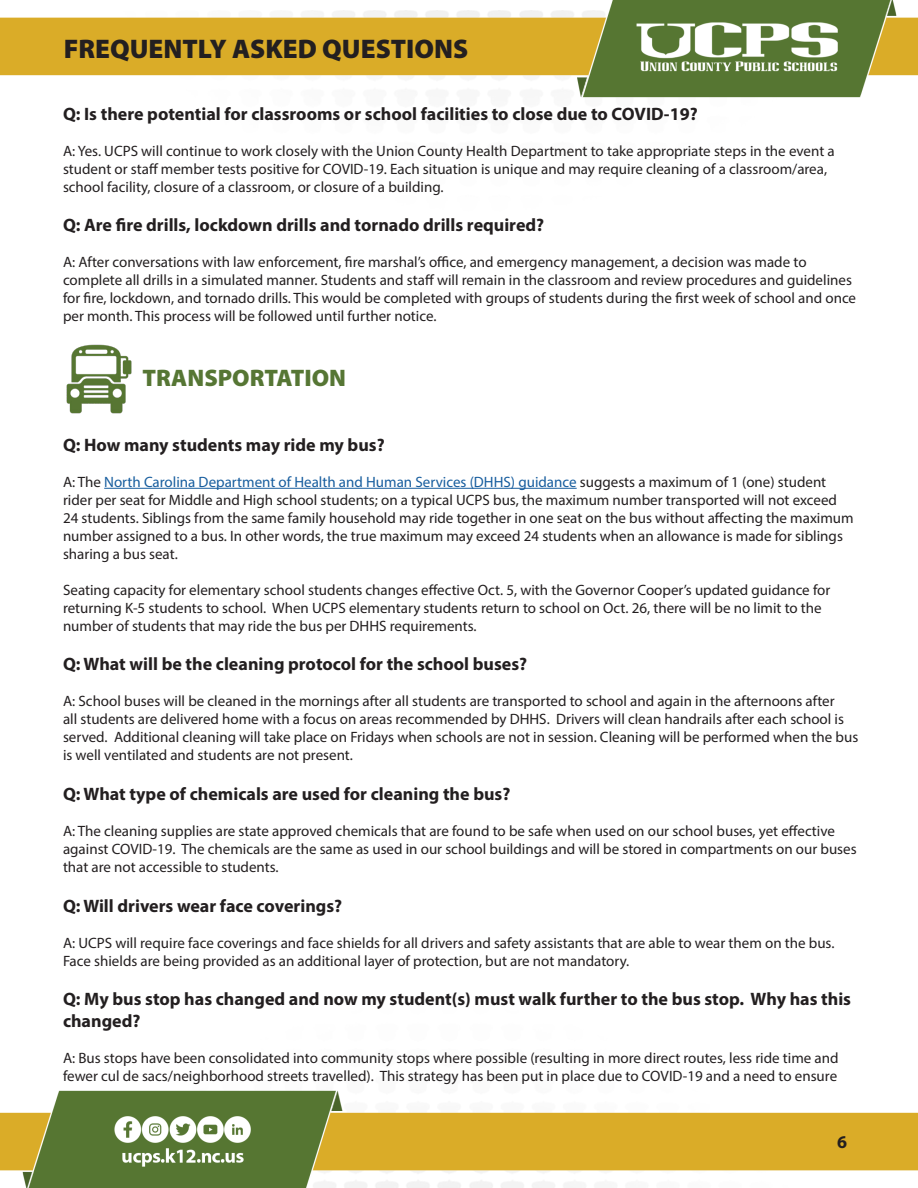
<style>
.page{position:relative;width:918px;height:1188px;background:#fff}
.page>*{position:absolute;margin:0;border:0;box-sizing:border-box;transform-origin:0 0}
.t1{font:900 27px "Myriad Pro";color:#231f20}
.t2{font:900 24px "Myriad Pro";color:#567634}
.t3{font:700 18px/21.6px "Myriad Pro";color:#231f20}
.t4{font:15px/18px "Myriad Pro";color:#231f20}
.t5{font:15px "Myriad Pro";color:#175d9e}
.s1{color:#231f20}
</style>
<div class="page">
<img style="left:0;top:0;width:918px;height:1188px">
<hr style="left:104px;top:488px;width:473px;height:1px;background:#175d9e">
<img style="left:64px;top:344px;width:71px;height:71px">
<p class="t1" style="left:64px;top:31px;width:406px">FREQUENTLY ASKED QUESTIONS</p>
<p class="t3" style="left:63px;top:102px;width:636px">Q: Is there potential for classrooms or school facilities to close due to COVID-19?</p>
<p class="t4" style="left:63px;top:141px;width:773px">A: Yes. UCPS will continue to work closely with the Union County Health Department to take appropriate steps in the event a student or staff member tests positive for COVID-19. Each situation is unique and may require cleaning of a classroom/area, school facility, closure of a classroom, or closure of a building.</p>
<p class="t3" style="left:63px;top:214px;width:483px">Q: Are fire drills, lockdown drills and tornado drills required?</p>
<p class="t4" style="left:63px;top:253px;width:745px">A: After conversations with law enforcement, fire marshal’s office, and emergency management, a decision was made to</p>
<p class="t4" style="left:63px;top:271px;width:795px">complete all drills in a simulated manner. Students and staff will remain in the classroom and review procedures and guidelines for fire, lockdown, and tornado drills. This would be completed with groups of students during the first week of school and once per month. This process will be followed until further notice.</p>
<p class="t2" style="left:143px;top:362px;width:205px">TRANSPORTATION</p>
<p class="t3" style="left:63px;top:433px;width:323px">Q: How many students may ride my bus?</p>
<p class="t5" style="left:63px;top:472px;width:765px"><span class="s1">A: The</span> North Carolina Department of Health and Human Services (DHHS) guidance <span class="s1">suggests a maximum of 1 (one) student</span></p>
<p class="t4" style="left:63px;top:491px;width:792px">rider per seat for Middle and High school students; on a typical UCPS bus, the maximum number transported will not exceed 24 students. Siblings from the same family household may ride together in one seat on the bus without affecting the maximum number assigned to a bus. In other words, the true maximum may exceed 24 students when an allowance is made for siblings sharing a bus seat.</p>
<p class="t4" style="left:63px;top:581px;width:769px">Seating capacity for elementary school students changes effective Oct. 5, with the Governor Cooper’s updated guidance for returning K-5 students to school. When UCPS elementary students return to school on Oct. 26, there will be no limit to the number of students that may ride the bus per DHHS requirements.</p>
<p class="t3" style="left:63px;top:653px;width:466px">Q: What will be the cleaning protocol for the school buses?</p>
<p class="t4" style="left:63px;top:692px;width:797px">A: School buses will be cleaned in the mornings after all students are transported to school and again in the afternoons after<br>all students are delivered home with a focus on areas recommended by DHHS. Drivers will clean handrails after each school is served. Additional cleaning will take place on Fridays when schools are not in session. Cleaning will be performed when the bus is well ventilated and students are not present.</p>
<p class="t3" style="left:63px;top:783px;width:449px">Q: What type of chemicals are used for cleaning the bus?</p>
<p class="t4" style="left:63px;top:822px;width:795px">A: The cleaning supplies are state approved chemicals that are found to be safe when used on our school buses, yet effective against COVID-19. The chemicals are the same as used in our school buildings and will be stored in compartments on our buses that are not accessible to students.</p>
<p class="t3" style="left:63px;top:894px;width:281px">Q: Will drivers wear face coverings?</p>
<p class="t4" style="left:63px;top:933px;width:773px">A: UCPS will require face coverings and face shields for all drivers and safety assistants that are able to wear them on the bus.<br>Face shields are being provided as an additional layer of protection, but are not mandatory.</p>
<p class="t3" style="left:63px;top:988px;width:790px">Q: My bus stop has changed and now my student(s) must walk further to the bus stop. Why has this changed?</p>
<p class="t4" style="left:63px;top:1049px;width:777px">A: Bus stops have been consolidated into community stops where possible (resulting in more direct routes, less ride time and</p>
<p class="t4" style="left:63px;top:1067px;width:776px">fewer cul de sacs/neighborhood streets travelled). This strategy has been put in place due to COVID-19 and a need to ensure</p>
<p class="t3" style="left:837px;top:1130px;width:11px">6</p>
</div>
